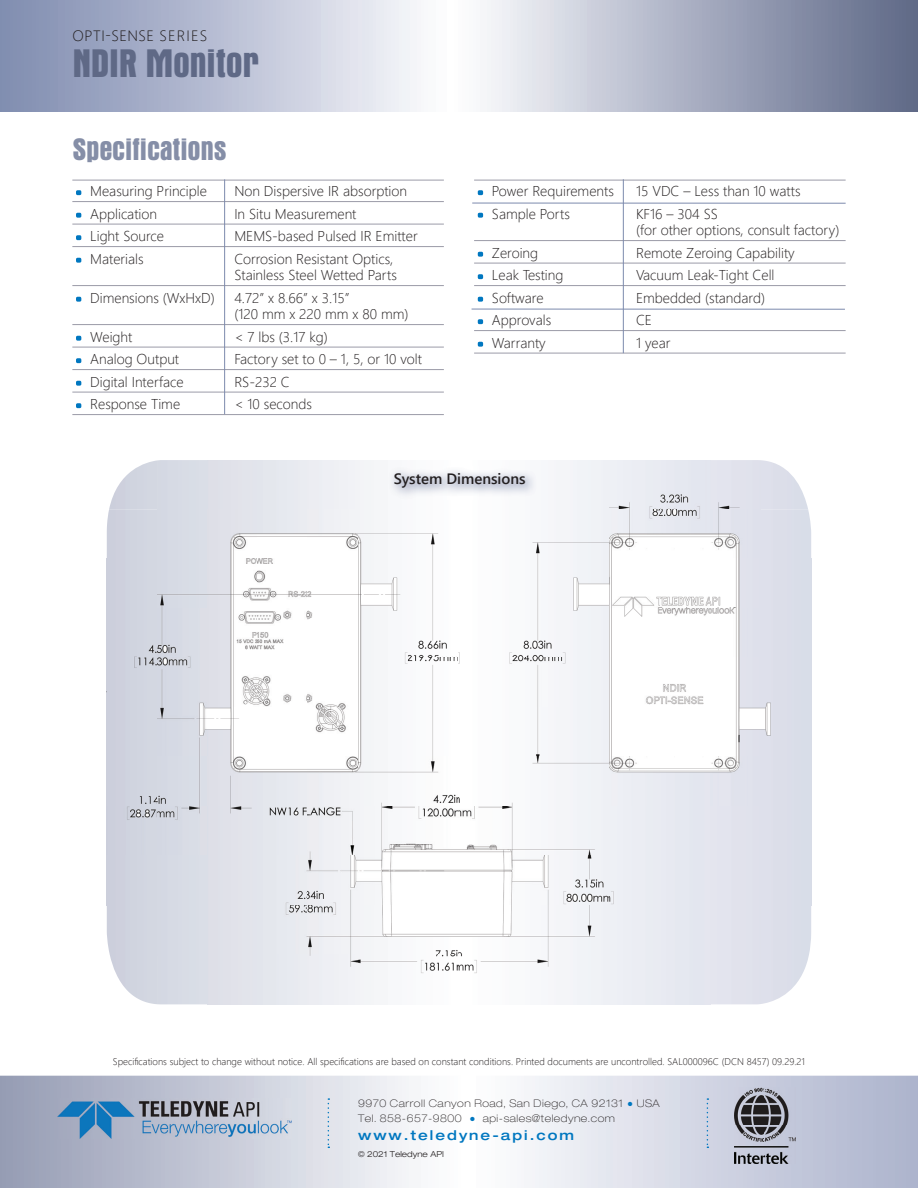
<style>
.page{position:relative;width:918px;height:1188px;background:#fff}
.page>*{position:absolute;margin:0;border:0;box-sizing:border-box;transform-origin:0 0}
.t1{font:700 condensed 40.5px "Aurora BT";letter-spacing:-.01em;color:#5f6986}
.t2{font:700 condensed 31.5px "Aurora BT";letter-spacing:-.01em;color:#858ea7}
.t3{font:300 15px "Segoe UI";letter-spacing:.035em;color:#231f20}
.t4{font:600 15px "Segoe UI";color:#231f20}
.t5{font:300 14.25px/16.5px "Segoe UI";color:#231f20}
.t6{font:500 expanded 13.5px "Helvetica Neue LT Std";letter-spacing:.15em;color:#0077c0}
.t7{font:100 expanded 10.5px "Helvetica Neue LT Std";letter-spacing:.05em;color:#231f20}
.t8{font:300 9.75px "Segoe UI";color:#231f20}
.t9{font:300 expanded 8.25px "Helvetica Neue LT Std";color:#231f20}
</style>
<div class="page">
<svg style="left:0;top:1076px;width:918px;height:112px"></svg>
<img style="left:735px;top:1087px;width:60px;height:76px">
<svg style="left:0;top:0;width:918px;height:111px;background:#b4bacc"></svg>
<svg style="left:328px;top:1098px;width:1px;height:50px"></svg>
<img style="left:57px;top:1098px;width:234px;height:41px">
<svg style="left:707px;top:1098px;width:1px;height:50px"></svg>
<img style="left:109px;top:460px;width:699px;height:49px">
<img style="left:107px;top:509px;width:704px;height:446px">
<img style="left:110px;top:955px;width:28px;height:44px">
<img style="left:157px;top:955px;width:652px;height:49px">
<img style="left:389px;top:467px;width:148px;height:32px">
<hr style="left:72px;top:180px;width:372px;height:1px;background:#9b9ba8">
<hr style="left:72px;top:201px;width:372px;height:1px;background:#9b9ba8">
<hr style="left:72px;top:224px;width:372px;height:1px;background:#9b9ba8">
<hr style="left:72px;top:246px;width:372px;height:1px;background:#9b9ba8">
<hr style="left:72px;top:285px;width:372px;height:1px;background:#9b9ba8">
<hr style="left:72px;top:324px;width:372px;height:1px;background:#9b9ba8">
<hr style="left:72px;top:347px;width:372px;height:1px;background:#9b9ba8">
<hr style="left:72px;top:369px;width:372px;height:1px;background:#9b9ba8">
<hr style="left:72px;top:392px;width:372px;height:1px;background:#9b9ba8">
<hr style="left:72px;top:414px;width:372px;height:1px;background:#9b9ba8">
<svg style="left:76px;top:190px;width:5px;height:5px"></svg>
<svg style="left:76px;top:213px;width:5px;height:5px"></svg>
<svg style="left:76px;top:235px;width:5px;height:5px"></svg>
<svg style="left:76px;top:258px;width:5px;height:5px"></svg>
<svg style="left:76px;top:297px;width:5px;height:5px"></svg>
<svg style="left:76px;top:336px;width:5px;height:5px"></svg>
<svg style="left:76px;top:358px;width:5px;height:5px"></svg>
<svg style="left:76px;top:381px;width:5px;height:5px"></svg>
<svg style="left:76px;top:403px;width:5px;height:5px"></svg>
<hr style="left:474px;top:180px;width:372px;height:1px;background:#9b9ba8">
<hr style="left:474px;top:240px;width:372px;height:1px;background:#9b9ba8">
<hr style="left:474px;top:263px;width:372px;height:1px;background:#9b9ba8">
<hr style="left:474px;top:285px;width:372px;height:1px;background:#9b9ba8">
<hr style="left:474px;top:330px;width:372px;height:1px;background:#9b9ba8">
<hr style="left:474px;top:353px;width:372px;height:1px;background:#9b9ba8">
<svg style="left:478px;top:190px;width:5px;height:5px"></svg>
<svg style="left:478px;top:213px;width:5px;height:5px"></svg>
<svg style="left:478px;top:252px;width:5px;height:5px"></svg>
<svg style="left:478px;top:274px;width:5px;height:5px"></svg>
<svg style="left:478px;top:297px;width:5px;height:5px"></svg>
<svg style="left:478px;top:319px;width:5px;height:5px"></svg>
<svg style="left:478px;top:342px;width:5px;height:5px"></svg>
<hr style="left:224px;top:179px;width:1px;height:235px;background:#7c8aad">
<hr style="left:623px;top:179px;width:1px;height:174px;background:#7c8aad">
<hr style="left:472px;top:203px;width:374px;height:1px;background:#7c8aad">
<hr style="left:472px;top:309px;width:373px;height:1px;background:#7c8aad">
<svg style="left:628px;top:1101px;width:4px;height:5px"></svg>
<svg style="left:470px;top:1116px;width:5px;height:5px"></svg>
<p class="t3" style="left:73px;top:22px;width:136px">OPTI-SENSE SERIES</p>
<h1 class="t1" style="left:72px;top:40px;width:188px">NDIR Monitor</h1>
<h2 class="t2" style="left:72px;top:131px;width:156px">Specifications</h2>
<p class="t5" style="left:90px;top:181px;width:118px">Measuring Principle</p>
<p class="t5" style="left:234px;top:181px;width:174px">Non Dispersive IR absorption</p>
<p class="t5" style="left:90px;top:204px;width:68px">Application</p>
<p class="t5" style="left:234px;top:204px;width:124px">In Situ Measurement</p>
<p class="t5" style="left:90px;top:226px;width:75px">Light Source</p>
<p class="t5" style="left:234px;top:226px;width:185px">MEMS-based Pulsed IR Emitter</p>
<p class="t5" style="left:90px;top:249px;width:55px">Materials</p>
<p class="t5" style="left:234px;top:249px;width:164px">Corrosion Resistant Optics,<br>Stainless Steel Wetted Parts</p>
<p class="t5" style="left:90px;top:288px;width:126px">Dimensions (WxHxD)</p>
<p class="t5" style="left:234px;top:288px;width:176px">4.72” x 8.66” x 3.15”<br>(120 mm x 220 mm x 80 mm)</p>
<p class="t5" style="left:90px;top:327px;width:44px">Weight</p>
<p class="t5" style="left:234px;top:327px;width:95px">&lt; 7 lbs (3.17 kg)</p>
<p class="t5" style="left:90px;top:349px;width:90px">Analog Output</p>
<p class="t5" style="left:234px;top:349px;width:189px">Factory set to 0 – 1, 5, or 10 volt</p>
<p class="t5" style="left:90px;top:372px;width:95px">Digital Interface</p>
<p class="t5" style="left:234px;top:372px;width:57px">RS-232 C</p>
<p class="t5" style="left:90px;top:394px;width:91px">Response Time</p>
<p class="t5" style="left:234px;top:394px;width:79px">&lt; 10 seconds</p>
<p class="t5" style="left:492px;top:181px;width:123px">Power Requirements</p>
<p class="t5" style="left:636px;top:181px;width:166px">15 VDC – Less than 10 watts</p>
<p class="t5" style="left:492px;top:204px;width:79px">Sample Ports</p>
<p class="t5" style="left:636px;top:204px;width:205px">KF16 – 304 SS<br>(for other options, consult factory)</p>
<p class="t5" style="left:492px;top:243px;width:48px">Zeroing</p>
<p class="t5" style="left:636px;top:243px;width:160px">Remote Zeroing Capability</p>
<p class="t5" style="left:492px;top:265px;width:73px">Leak Testing</p>
<p class="t5" style="left:636px;top:265px;width:140px">Vacuum Leak-Tight Cell</p>
<p class="t5" style="left:492px;top:288px;width:53px">Software</p>
<p class="t5" style="left:636px;top:288px;width:130px">Embedded (standard)</p>
<p class="t5" style="left:492px;top:310px;width:61px">Approvals</p>
<p class="t5" style="left:636px;top:310px;width:17px">CE</p>
<p class="t5" style="left:492px;top:333px;width:55px">Warranty</p>
<p class="t5" style="left:636px;top:333px;width:36px">1 year</p>
<p class="t4" style="left:394px;top:464px;width:133px">System Dimensions</p>
<p class="t8" style="left:113px;top:1053px;width:694px">Specifications subject to change without notice. All specifications are based on constant conditions. Printed documents are uncontrolled. SAL000096C (DCN 8457) 09.29.21</p>
<p class="t7" style="left:358px;top:1097px;width:266px">9970 Carroll Canyon Road, San Diego, CA 92131</p>
<p class="t7" style="left:637px;top:1097px;width:25px">USA</p>
<p class="t7" style="left:358px;top:1112px;width:105px">Tel. 858-657-9800</p>
<p class="t7" style="left:483px;top:1112px;width:134px">api-sales@teledyne.com</p>
<p class="t6" style="left:358px;top:1127px;width:217px">www.teledyne-api.com</p>
<p class="t9" style="left:358px;top:1149px;width:88px">© 2021 Teledyne API</p>
</div>
